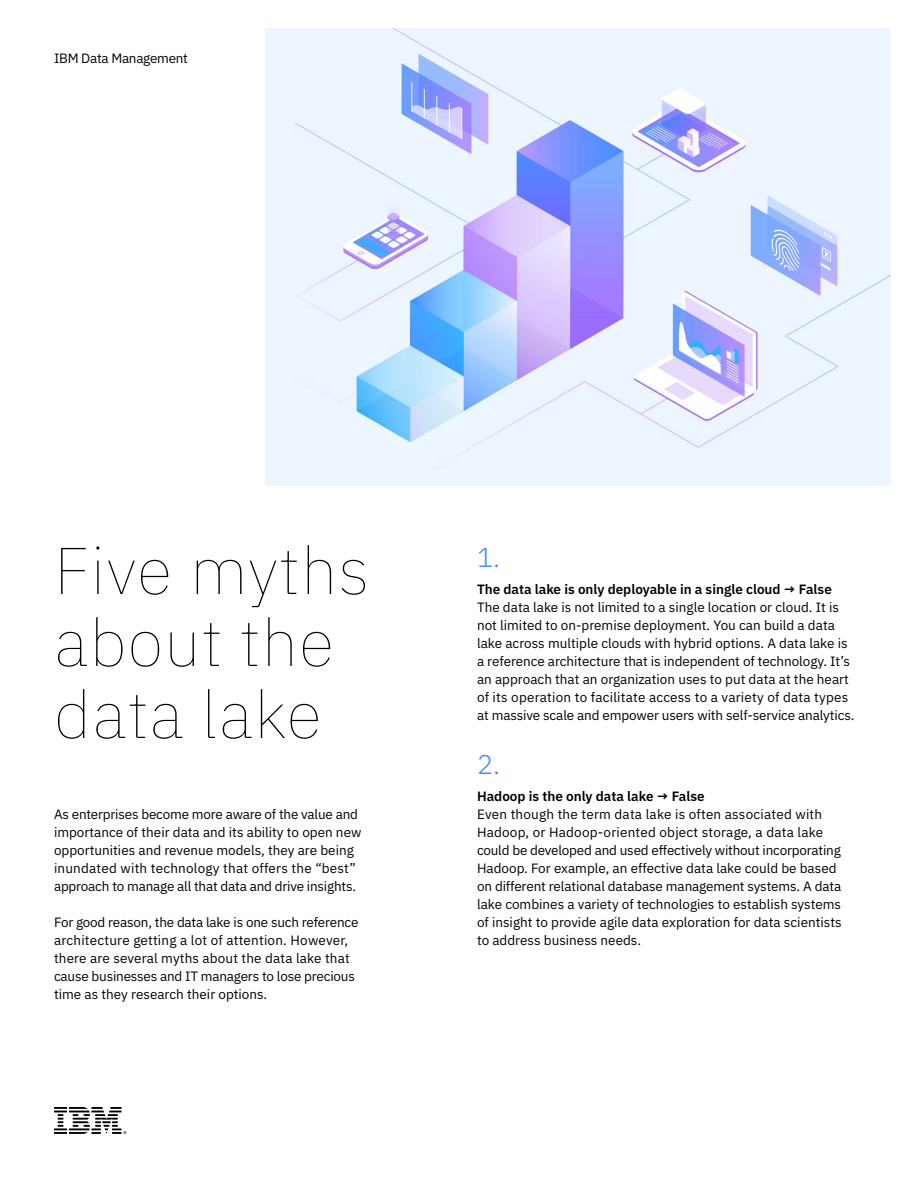
<style>
.page{position:relative;width:918px;height:1188px;background:#fff}
.page>*{position:absolute;margin:0;border:0;box-sizing:border-box;transform-origin:0 0}
.H1_24_28_white{font:100 66px/72px "IBM Plex Sans";letter-spacing:.015em;color:#000}
.Subhead_9_12_SemiBol{font:300 27px "IBM Plex Sans";color:#4589ff}
.Subhead_9_12_SemiBol-2{font:13.5px/18px "IBM Plex Sans";color:#000}
.Body_9_12{font:13.5px/18px "IBM Plex Sans";color:#000}
.Subhead_9_12_SemiBol-3{font:600 13.5px "IBM Plex Sans";color:#000}
.Body_9_12-2{font:13.5px "IBM Plex Sans";letter-spacing:-.02em;color:#000}
</style>
<div class="page">
<div style="left:266px;top:28px;width:625px;height:458px;background:#edf5ff"></div>
<svg style="left:54px;top:1107px;width:72px;height:27px"></svg>
<img style="left:296px;top:28px;width:595px;height:427px">
<p class="Body_9_12-2" style="left:54px;top:48px;width:136px">IBM Data Management</p>
<p class="H1_24_28_white" style="left:54px;top:529px;width:316px">Five myths about the data lake</p>
<p class="Body_9_12" style="left:54px;top:804px;width:309px">As enterprises become more aware of the value and importance of their data and its ability to open new opportunities and revenue models, they are being inundated with technology that offers the “best” approach to manage all that data and drive insights.</p>
<p class="Body_9_12" style="left:54px;top:912px;width:306px">For good reason, the data lake is one such reference architecture getting a lot of attention. However, there are several myths about the data lake that cause businesses and IT managers to lose precious time as they research their options.</p>
<p class="Subhead_9_12_SemiBol" style="left:477px;top:537px;width:25px">1.</p>
<p class="Subhead_9_12_SemiBol-3" style="left:477px;top:579px;width:356px">The data lake is only deployable in a single cloud → False</p>
<p class="Subhead_9_12_SemiBol-2" style="left:477px;top:597px;width:379px">The data lake is not limited to a single location or cloud. It is not limited to on-premise deployment. You can build a data lake across multiple clouds with hybrid options. A data lake is a reference architecture that is independent of technology. It’s an approach that an organization uses to put data at the heart of its operation to facilitate access to a variety of data types at massive scale and empower users with self-service analytics.</p>
<p class="Subhead_9_12_SemiBol" style="left:477px;top:744px;width:25px">2.</p>
<p class="Subhead_9_12_SemiBol-3" style="left:477px;top:786px;width:229px">Hadoop is the only data lake → False</p>
<p class="Subhead_9_12_SemiBol-2" style="left:477px;top:804px;width:366px">Even though the term data lake is often associated with Hadoop, or Hadoop-oriented object storage, a data lake could be developed and used effectively without incorporating Hadoop. For example, an effective data lake could be based on different relational database management systems. A data lake combines a variety of technologies to establish systems of insight to provide agile data exploration for data scientists to address business needs.</p>
</div>
